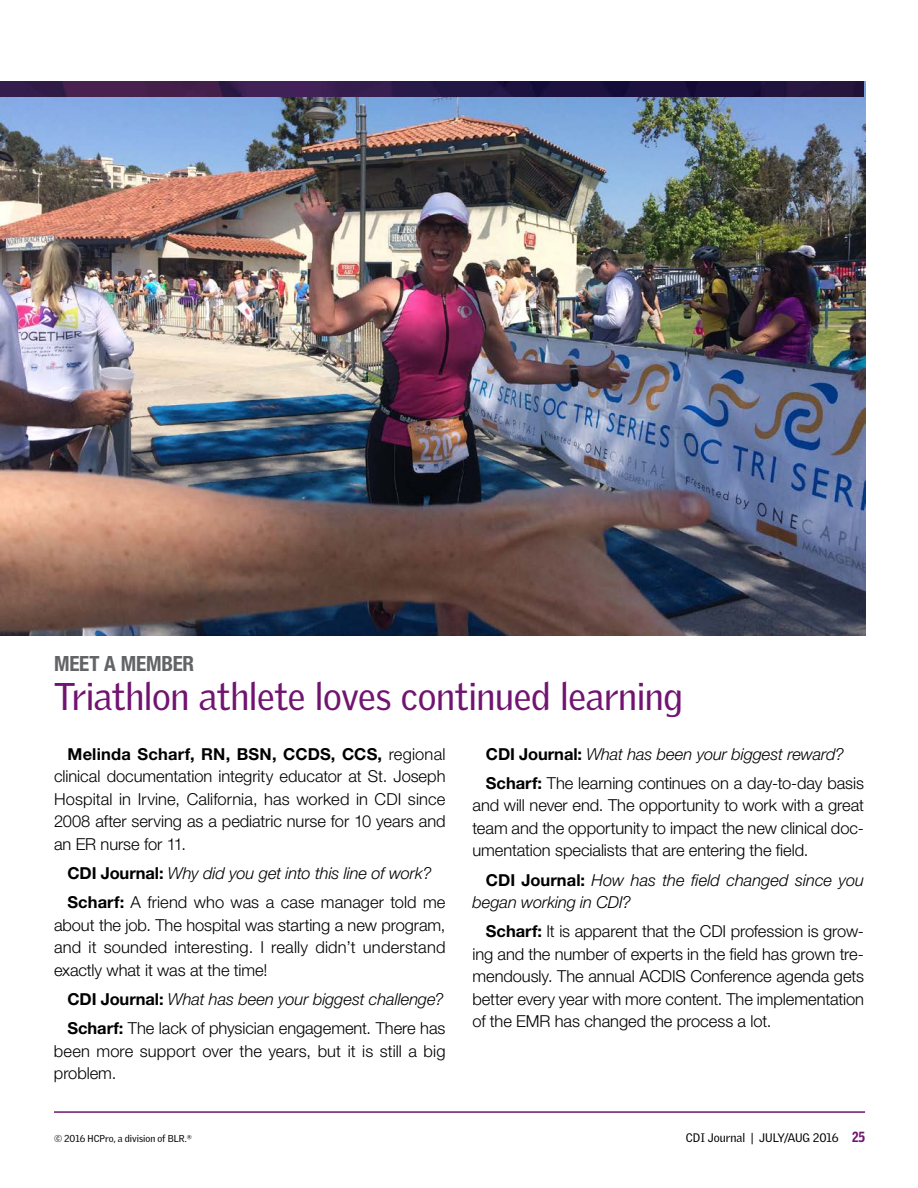
<style>
.page{position:relative;width:918px;height:1188px;background:#fff}
.page>*{position:absolute;margin:0;border:0;box-sizing:border-box;transform-origin:0 0}
.t1{font:37.5px "Griffith Gothic";letter-spacing:-.01em;color:#711471}
.t2{font:700 condensed 21px "Helvetica Neue LT Std";letter-spacing:-.01em;color:#636466}
.t3{font:300 16.5px/22.5px "Helvetica Neue LT Std";letter-spacing:-.005em;color:#000;text-align:justify}
.t4{font:italic 300 16.5px/29.2px "Helvetica Neue LT Std";letter-spacing:-.005em;color:#000}
.t5{font:12px "Griffith Gothic";color:#000}
.t6{font:9.75px "Griffith Gothic";color:#000}
.s1{font-weight:700}
.s2{font-weight:700;font-style:normal}
.s3{font-style:normal}
.s4{font-style:italic}
.s5{font-family:"Griffith Gothic Cond";font-weight:900;font-size:14.25px;color:#711471}
</style>
<div class="page">
<hr style="left:54px;top:1111px;width:811px;height:2px;background:#711471">
<img style="left:0;top:81px;width:865px;height:555px">
<img style="left:0;top:81px;width:863px;height:15px">
<p class="t2" style="left:54px;top:651px;width:142px">MEET A MEMBER</p>
<h1 class="t1" style="left:54px;top:674px;width:631px">Triathlon athlete loves continued learning</h1>
<p class="t3" style="left:54px;top:742px;width:393px;text-indent:13px"><span class="s1">Melinda Scharf, RN, BSN, CCDS, CCS,</span> regional clinical documentation integrity educator at St. Joseph Hospital in Irvine, California, has worked in CDI since 2008 after serving as a pediatric nurse for 10 years and an ER nurse for 11.</p>
<p class="t4" style="left:68px;top:858px;width:380px"><span class="s2">CDI Journal:</span> Why did you get into this line of work?<br><span class="s2">Scharf:</span> <span class="s3">A friend who was a case manager told me</span></p>
<p class="t3" style="left:54px;top:913px;width:393px">about the job. The hospital was starting a new program, and it sounded interesting. I really didn’t understand exactly what it was at the time!</p>
<p class="t3" style="left:68px;top:984px;width:380px;line-height:29.2px"><span class="s1">CDI Journal:</span> <span class="s4">What has been your biggest challenge?<br></span><span class="s1">Scharf:</span> The lack of physician engagement. There has</p>
<p class="t3" style="left:54px;top:1039px;width:393px">been more support over the years, but it is still a big problem.</p>
<p class="t3" style="left:486px;top:739px;width:380px;line-height:29.2px"><span class="s1">CDI Journal:</span> <span class="s4">What has been your biggest reward?<br></span><span class="s1">Scharf:</span> The learning continues on a day-to-day basis</p>
<p class="t3" style="left:472px;top:794px;width:393px">and will never end. The opportunity to work with a great team and the opportunity to impact the new clinical doc&shy;umentation specialists that are entering the field.</p>
<p class="t4" style="left:472px;top:868px;width:393px;line-height:22.5px;text-indent:13px"><span class="s2">CDI Journal:</span> How has the field changed since you began working in CDI?</p>
<p class="t3" style="left:472px;top:920px;width:393px;text-indent:13px"><span class="s1">Scharf:</span> It is apparent that the CDI profession is grow&shy;ing and the number of experts in the field has grown tre&shy;mendously. The annual ACDIS Conference agenda gets better every year with more content. The implementation of the EMR has changed the process a lot.</p>
<p class="t6" style="left:54px;top:1133px;width:139px">© 2016 HCPro, a division of BLR.®</p>
<p class="t5" style="left:686px;top:1131px;width:181px">CDI Journal | JULY/AUG 2016 <span class="s5">25</span></p>
</div>
